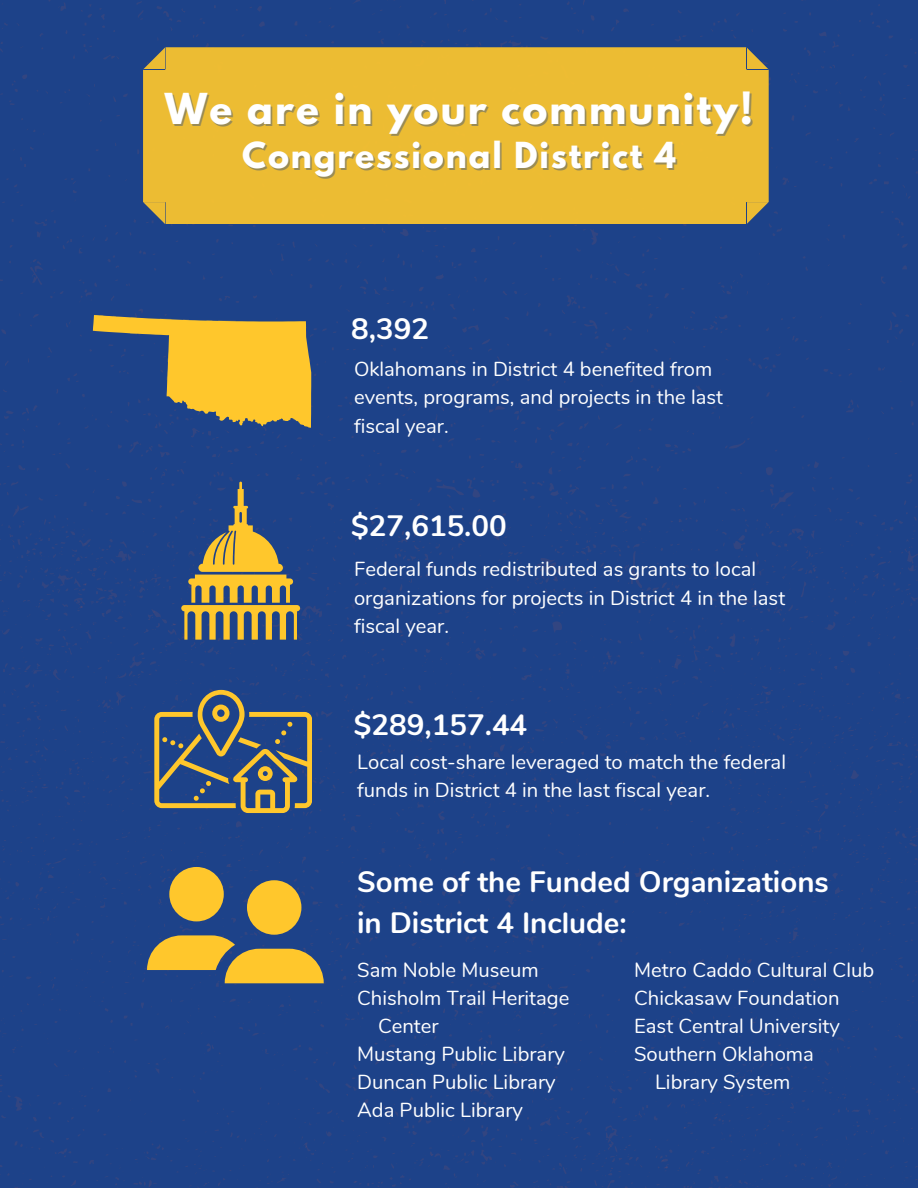
<style>
.page{position:relative;width:918px;height:1188px;background:#fff}
.page>*{position:absolute;margin:0;border:0;box-sizing:border-box;transform-origin:0 0}
.t1{font:700 37.8px "League Spartan";letter-spacing:.06em;color:#fff}
.t2{font:700 31.8px "League Spartan";letter-spacing:.06em;color:#fff}
.t3{font:700 29.4px/40.5px "Nunito";color:#fff}
.t4{font:20.25px/28.2px "Nunito";color:#fff}
.t5{font:20.1px/28.2px "Nunito";color:#fff}
</style>
<div class="page">
<div style="left:0;top:0;width:918px;height:519px;background:#1d4289"></div>
<div style="left:0;top:519px;width:918px;height:669px;background:#1d4289"></div>
<div style="left:143px;top:47px;width:626px;height:177px;background:#ecbc33"></div>
<svg style="left:181px;top:482px;width:119px;height:157px;background:#737465"></svg>
<svg style="left:154px;top:690px;width:158px;height:123px;background:#586470"></svg>
<svg style="left:93px;top:315px;width:218px;height:113px;background:#a39151"></svg>
<div style="left:169px;top:867px;width:55px;height:54px;background:#ffc72c;border-radius:50%"></div>
<div style="left:247px;top:880px;width:54px;height:55px;background:#ffc72c;border-radius:50%"></div>
<svg style="left:147px;top:935px;width:177px;height:48px;background:#a9944f"></svg>
<h1 class="t1" style="left:165px;top:90px;width:590px">We are in your community!</h1>
<p class="t2" style="left:242px;top:140px;width:435px">Congressional District 4</p>
<p class="t3" style="left:351px;top:309px;width:79px">8,392</p>
<h1 class="t5" style="left:354px;top:356px;width:370px">Oklahomans in District 4 benefited from events, programs, and projects in the last fiscal year.</h1>
<p class="t3" style="left:351px;top:506px;width:157px">$27,615.00</p>
<h1 class="t4" style="left:354px;top:556px;width:433px">Federal funds redistributed as grants to local organizations for projects in District 4 in the last fiscal year.</h1>
<p class="t3" style="left:354px;top:705px;width:175px">$289,157.44</p>
<p class="t4" style="left:357px;top:748px;width:430px">Local cost-share leveraged to match the federal funds in District 4 in the last fiscal year.</p>
<p class="t3" style="left:357px;top:862px;width:473px">Some of the Funded Organizations in District 4 Include:</p>
<h1 class="t4" style="left:357px;top:956px;width:183px">Sam Noble Museum</h1>
<p class="t4" style="left:357px;top:984px;width:214px">Chisholm Trail Heritage</p>
<p class="t4" style="left:378px;top:1012px;width:62px">Center</p>
<h1 class="t4" style="left:357px;top:1040px;width:209px">Mustang Public Library</h1>
<p class="t4" style="left:357px;top:1068px;width:200px">Duncan Public Library</p>
<p class="t4" style="left:357px;top:1097px;width:167px">Ada Public Library</p>
<p class="t4" style="left:634px;top:956px;width:242px">Metro Caddo Cultural Club</p>
<p class="t4" style="left:634px;top:984px;width:207px">Chickasaw Foundation</p>
<p class="t4" style="left:634px;top:1012px;width:207px">East Central University</p>
<p class="t4" style="left:634px;top:1040px;width:181px">Southern Oklahoma</p>
<p class="t4" style="left:655px;top:1068px;width:137px">Library System</p>
</div>
